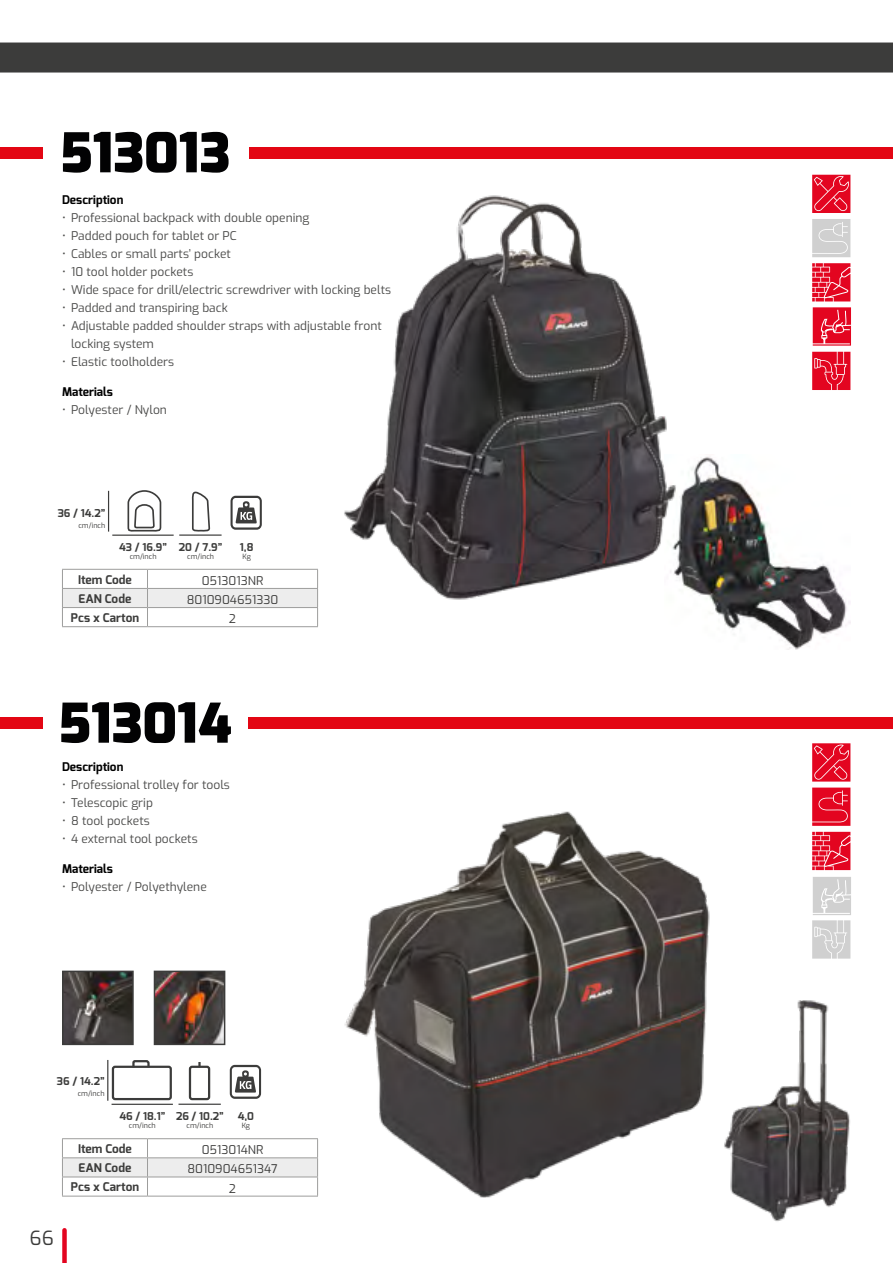
<style>
.page{position:relative;width:893px;height:1263px;background:#fff}
.page>*{position:absolute;margin:0;border:0;box-sizing:border-box;transform-origin:0 0}
.t1{font:900 54px "Exo";color:#020203}
.t2{font:19.5px "Exo";color:#3c3c3b}
.t3{font:12px/18px "Exo";color:#4a4a49}
.t4{font:700 12px "Exo";color:#3c3c3b}
.t5{font:12px "Exo";color:#3c3c3b}
.t6{font:700 12px "Exo";color:#000}
.t7{font:700 10.8px "Exo";color:#3c3c3b}
.t8{font:7.2px "Exo";color:#3c3c3b}
</style>
<div class="page">
<div style="left:0;top:717px;width:43px;height:11px;background:#e30613"></div>
<div style="left:0;top:147px;width:43px;height:12px;background:#e30613"></div>
<div style="left:249px;top:147px;width:644px;height:12px;background:#e30613"></div>
<div style="left:248px;top:717px;width:645px;height:12px;background:#e30613"></div>
<svg style="left:230px;top:1065px;width:31px;height:34px"></svg>
<div style="left:112px;top:1066px;width:60px;height:34px;border:2px solid #3c3c3b;border-radius:2px"></div>
<div style="left:189px;top:1066px;width:21px;height:34px;border:2px solid #3c3c3b;border-radius:2px"></div>
<svg style="left:198px;top:1062px;width:3px;height:5px"></svg>
<svg style="left:131px;top:1060px;width:20px;height:9px"></svg>
<svg style="left:231px;top:496px;width:31px;height:34px"></svg>
<svg style="left:127px;top:490px;width:35px;height:42px"></svg>
<svg style="left:191px;top:491px;width:20px;height:41px"></svg>
<svg style="left:813px;top:307px;width:38px;height:39px"></svg>
<svg style="left:812px;top:175px;width:38px;height:38px"></svg>
<svg style="left:812px;top:219px;width:38px;height:38px"></svg>
<svg style="left:812px;top:352px;width:38px;height:38px"></svg>
<svg style="left:812px;top:263px;width:38px;height:38px"></svg>
<svg style="left:812px;top:743px;width:38px;height:38px"></svg>
<svg style="left:812px;top:787px;width:38px;height:39px"></svg>
<svg style="left:812px;top:877px;width:39px;height:82px"></svg>
<svg style="left:812px;top:832px;width:38px;height:38px"></svg>
<img style="left:157px;top:974px;width:65px;height:68px">
<div style="left:154px;top:971px;width:71px;height:74px;border:2px solid #3c3c3b"></div>
<img style="left:65px;top:974px;width:66px;height:68px">
<div style="left:62px;top:971px;width:72px;height:74px;border:2px solid #3c3c3b"></div>
<img style="left:739px;top:1000px;width:111px;height:222px">
<img style="left:692px;top:456px;width:158px;height:194px">
<img style="left:344px;top:195px;width:348px;height:405px">
<img style="left:318px;top:811px;width:435px;height:386px">
<hr style="left:62px;top:569px;width:85px;height:1px;background:#9d9d9c">
<hr style="left:147px;top:569px;width:171px;height:1px;background:#9d9d9c">
<svg style="left:62px;top:570px;width:256px;height:56px"></svg>
<hr style="left:62px;top:626px;width:85px;height:1px;background:#9d9d9c">
<hr style="left:147px;top:626px;width:171px;height:1px;background:#9d9d9c">
<hr style="left:107px;top:1060px;width:1px;height:41px;background:#3c3c3b">
<hr style="left:112px;top:1104px;width:61px;height:1px;background:#3c3c3b">
<hr style="left:179px;top:1103px;width:42px;height:2px;background:#3c3c3b">
<hr style="left:62px;top:1138px;width:85px;height:1px;background:#9d9d9c">
<hr style="left:147px;top:1138px;width:171px;height:1px;background:#9d9d9c">
<svg style="left:62px;top:1139px;width:256px;height:57px"></svg>
<hr style="left:62px;top:1196px;width:85px;height:1px;background:#9d9d9c">
<hr style="left:147px;top:1196px;width:171px;height:1px;background:#9d9d9c">
<hr style="left:108px;top:491px;width:1px;height:41px;background:#3c3c3b">
<hr style="left:112px;top:534px;width:62px;height:2px;background:#3c3c3b">
<hr style="left:179px;top:534px;width:43px;height:2px;background:#3c3c3b">
<div style="left:0;top:43px;width:893px;height:30px;background:#3c3c3b"></div>
<div style="left:62px;top:1230px;width:5px;height:33px;background:#e30520"></div>
<h1 class="t1" style="left:61px;top:111px;width:171px">513013</h1>
<p class="t6" style="left:62px;top:192px;width:63px">Description</p>
<p class="t3" style="left:62px;top:208px;width:249px">• Professional backpack with double opening</p>
<p class="t3" style="left:62px;top:226px;width:176px">• Padded pouch for tablet or PC</p>
<p class="t3" style="left:62px;top:244px;width:170px">• Cables or small parts’ pocket</p>
<p class="t3" style="left:62px;top:262px;width:133px">• 10 tool holder pockets</p>
<p class="t3" style="left:62px;top:280px;width:330px">• Wide space for drill/electric screwdriver with locking belts</p>
<p class="t3" style="left:62px;top:298px;width:167px">• Padded and transpiring back</p>
<p class="t3" style="left:71px;top:316px;width:312px;text-indent:-9px">• Adjustable padded shoulder straps with adjustable front locking system</p>
<p class="t3" style="left:62px;top:352px;width:114px">• Elastic toolholders</p>
<p class="t6" style="left:62px;top:384px;width:52px">Materials</p>
<p class="t3" style="left:62px;top:400px;width:106px">• Polyester / Nylon</p>
<p class="t7" style="left:58px;top:506px;width:49px">36 / 14.2”</p>
<p class="t8" style="left:78px;top:520px;width:28px">cm/inch</p>
<p class="t7" style="left:119px;top:540px;width:49px">43 / 16.9”</p>
<p class="t8" style="left:130px;top:551px;width:28px">cm/inch</p>
<p class="t7" style="left:179px;top:540px;width:45px">20 / 7.9”</p>
<p class="t8" style="left:187px;top:551px;width:28px">cm/inch</p>
<p class="t7" style="left:240px;top:540px;width:15px">1,8</p>
<p class="t8" style="left:242px;top:551px;width:10px">Kg</p>
<p class="t4" style="left:78px;top:572px;width:55px">Item Code</p>
<p class="t5" style="left:202px;top:572px;width:63px">0513013NR</p>
<p class="t4" style="left:79px;top:591px;width:54px">EAN Code</p>
<p class="t5" style="left:187px;top:591px;width:93px">8010904651330</p>
<p class="t4" style="left:71px;top:610px;width:70px">Pcs x Carton</p>
<p class="t5" style="left:229px;top:610px;width:9px">2</p>
<h1 class="t1" style="left:59px;top:681px;width:174px">513014</h1>
<p class="t6" style="left:62px;top:759px;width:63px">Description</p>
<p class="t3" style="left:62px;top:775px;width:169px">• Professional trolley for tools</p>
<p class="t3" style="left:62px;top:793px;width:92px">• Telescopic grip</p>
<p class="t3" style="left:62px;top:811px;width:89px">• 8 tool pockets</p>
<p class="t3" style="left:62px;top:829px;width:137px">• 4 external tool pockets</p>
<p class="t6" style="left:62px;top:861px;width:52px">Materials</p>
<p class="t3" style="left:62px;top:877px;width:146px">• Polyester / Polyethylene</p>
<p class="t7" style="left:57px;top:1074px;width:49px">36 / 14.2”</p>
<p class="t8" style="left:78px;top:1088px;width:28px">cm/inch</p>
<p class="t7" style="left:120px;top:1109px;width:47px">46 / 18.1”</p>
<p class="t8" style="left:129px;top:1120px;width:28px">cm/inch</p>
<p class="t7" style="left:176px;top:1109px;width:49px">26 / 10.2”</p>
<p class="t8" style="left:186px;top:1120px;width:28px">cm/inch</p>
<p class="t7" style="left:238px;top:1109px;width:18px">4,0</p>
<p class="t8" style="left:242px;top:1120px;width:10px">Kg</p>
<h2 class="t2" style="left:30px;top:1223px;width:26px">66</h2>
<p class="t4" style="left:78px;top:1141px;width:55px">Item Code</p>
<p class="t5" style="left:202px;top:1141px;width:63px">0513014NR</p>
<p class="t4" style="left:79px;top:1160px;width:54px">EAN Code</p>
<p class="t5" style="left:187px;top:1160px;width:92px">8010904651347</p>
<p class="t4" style="left:71px;top:1179px;width:70px">Pcs x Carton</p>
<p class="t5" style="left:229px;top:1179px;width:9px">2</p>
</div>
